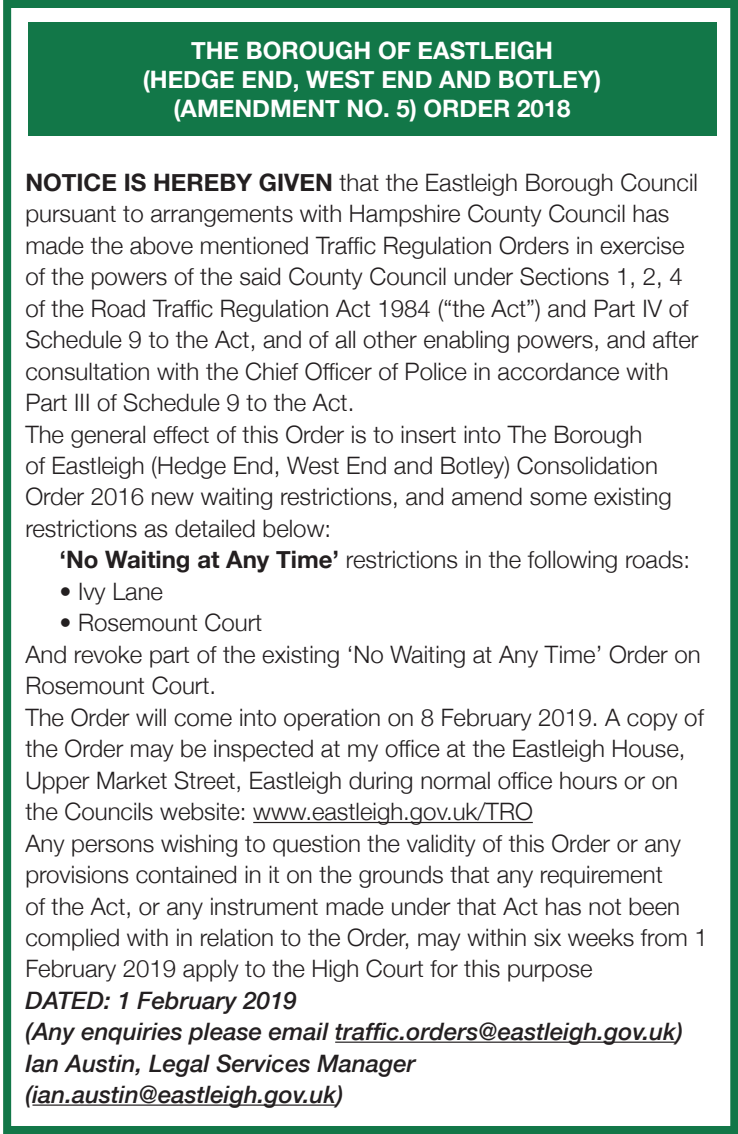
<style>
.page{position:relative;width:738px;height:1134px;background:#fff}
.page>*{position:absolute;margin:0;border:0;box-sizing:border-box;transform-origin:0 0}
.Helvetica_Light_6pt{font:300 24px/31.6px "Helvetica Neue";color:#231f20}
.Helvetica_Light_6pt-2{font:italic 500 24px "Helvetica Neue";color:#231f20}
.Bold_White_header_6p{font:700 24px "Helvetica Neue";color:#fff}
.s1{font-weight:700}
</style>
<div class="page">
<hr style="left:253px;top:822px;width:279px;height:1px;background:#231f20">
<hr style="left:335px;top:1041px;width:340px;height:2px;background:#231f20">
<hr style="left:32px;top:1104px;width:304px;height:2px;background:#231f20">
<div style="left:3px;top:0;width:734px;height:1134px;border:8px solid #127748"></div>
<div style="left:28px;top:23px;width:687px;height:113px;background:#127748"></div>
<p class="Bold_White_header_6p" style="left:191px;top:32px;width:363px">THE BOROUGH OF EASTLEIGH</p>
<p class="Bold_White_header_6p" style="left:143px;top:61px;width:459px">(HEDGE END, WEST END AND BOTLEY)</p>
<p class="Bold_White_header_6p" style="left:173px;top:90px;width:398px">(AMENDMENT NO. 5) ORDER 2018</p>
<p class="Helvetica_Light_6pt" style="left:25px;top:165px;width:674px"><span class="s1">NOTICE IS HEREBY GIVEN</span> that the Eastleigh Borough Council pursuant to arrangements with Hampshire County Council has made the above mentioned Traffic Regulation Orders in exercise of the powers of the said County Council under Sections 1, 2, 4 of the Road Traffic Regulation Act 1984 (“the Act”) and Part IV of Schedule 9 to the Act, and of all other enabling powers, and after consultation with the Chief Officer of Police in accordance with Part III of Schedule 9 to the Act.</p>
<p class="Helvetica_Light_6pt" style="left:25px;top:416px;width:647px">The general effect of this Order is to insert into The Borough<br>of Eastleigh (Hedge End, West End and Botley) Consolidation Order 2016 new waiting restrictions, and amend some existing restrictions as detailed below:</p>
<p class="Helvetica_Light_6pt" style="left:59px;top:542px;width:631px"><span class="s1">‘No Waiting at Any Time’</span> restrictions in the following roads:</p>
<p class="Helvetica_Light_6pt" style="left:59px;top:574px;width:105px">• Ivy Lane</p>
<p class="Helvetica_Light_6pt" style="left:59px;top:605px;width:204px">• Rosemount Court</p>
<p class="Helvetica_Light_6pt" style="left:25px;top:637px;width:676px">And revoke part of the existing ‘No Waiting at Any Time’ Order on<br>Rosemount Court.</p>
<p class="Helvetica_Light_6pt" style="left:25px;top:700px;width:679px">The Order will come into operation on 8 February 2019. A copy of the Order may be inspected at my office at the Eastleigh House, Upper Market Street, Eastleigh during normal office hours or on the Councils website: www.eastleigh.gov.uk/TRO</p>
<p class="Helvetica_Light_6pt" style="left:25px;top:825px;width:683px">Any persons wishing to question the validity of this Order or any provisions contained in it on the grounds that any requirement<br>of the Act, or any instrument made under that Act has not been complied with in relation to the Order, may within six weeks from 1<br>February 2019 apply to the High Court for this purpose</p>
<p class="Helvetica_Light_6pt-2" style="left:25px;top:980px;width:273px">DATED: 1 February 2019</p>
<p class="Helvetica_Light_6pt-2" style="left:25px;top:1011px;width:658px">(Any enquiries please email traffic.orders@eastleigh.gov.uk)</p>
<p class="Helvetica_Light_6pt-2" style="left:25px;top:1043px;width:391px">Ian Austin, Legal Services Manager</p>
<p class="Helvetica_Light_6pt-2" style="left:25px;top:1074px;width:319px">(ian.austin@eastleigh.gov.uk)</p>
</div>
